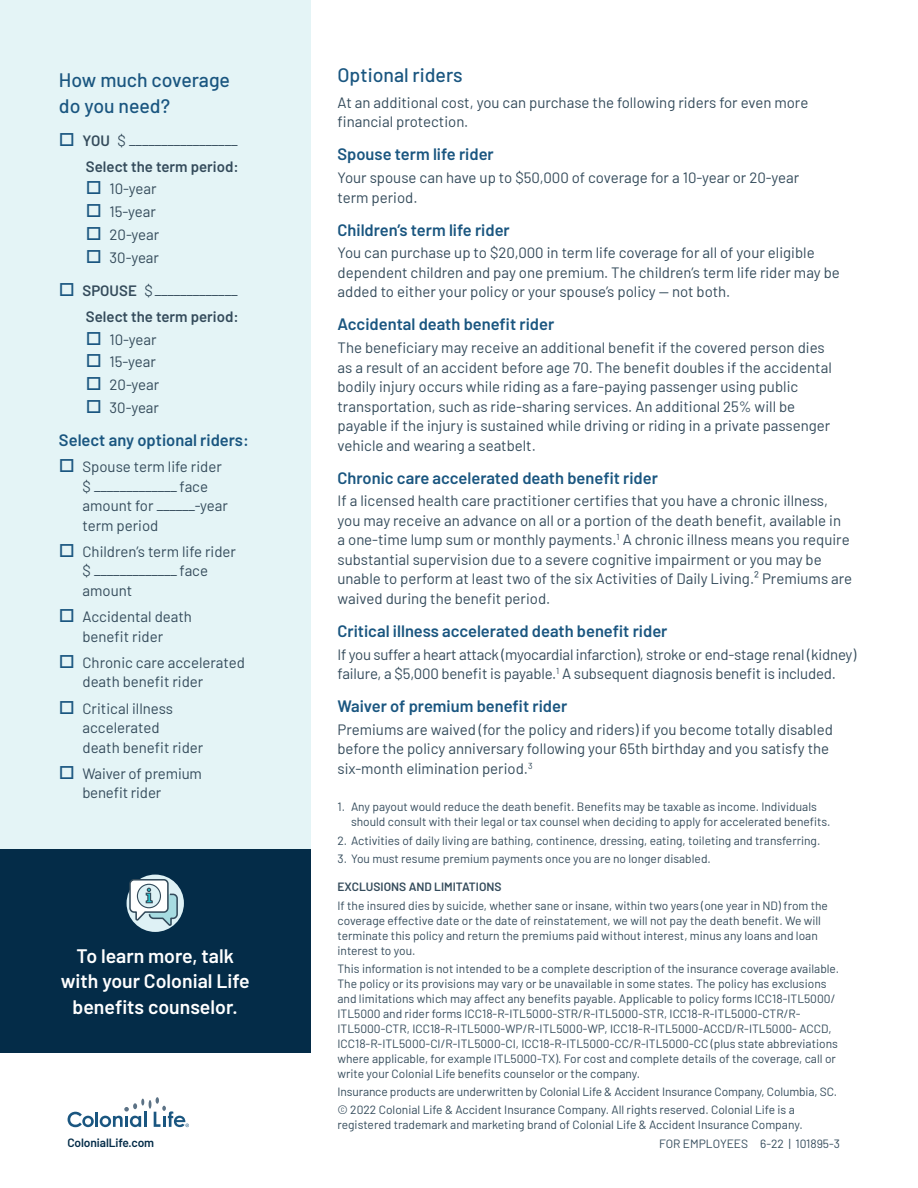
<style>
.page{position:relative;width:918px;height:1188px;background:#fff}
.page>*{position:absolute;margin:0;border:0;box-sizing:border-box;transform-origin:0 0}
.Call_out_Quote_-_Med{font:600 19.5px/25.5px "Barlow";color:#fff;text-align:center}
.H3__Head{font:500 19.5px/25.5px "Barlow";color:#1a5680}
.H4__Subhead{font:600 16.5px "Barlow";color:#1a5680}
.Body_-_Medium_-_10_1{font:15px/19.5px "Barlow";color:#344b5b}
.Body{font:15px "Barlow";color:#344b5b}
.Body-2{font:600 15px "Barlow";color:#344b5b}
.disclosure_copyright{font:12px/15px "Barlow";color:#344b5b}
.disclosure_copyright-2{font:600 12px "Barlow";color:#344b5b}
.com{font:600 12px "Barlow";letter-spacing:-.01em;color:#042c48}
.s1{color:#1a5680}
.s2{font-weight:600}
</style>
<div class="page">
<div style="left:0;top:0;width:310px;height:850px;background:#e4f4f6"></div>
<div style="left:0;top:850px;width:310px;height:203px;background:#042c48"></div>
<svg style="left:68px;top:1112px;width:26px;height:15px"></svg>
<hr style="left:95px;top:1112px;width:3px;height:15px;background:#1a5680">
<svg style="left:100px;top:1097px;width:89px;height:30px"></svg>
<div style="left:127px;top:875px;width:57px;height:57px;background:#def1f5;border-radius:50%"></div>
<svg style="left:128px;top:878px;width:51px;height:50px"></svg>
<p class="H3__Head" style="left:59px;top:66px;width:173px">How much coverage do you need?</p>
<p class="Body" style="left:59px;top:129px;width:180px"><span class="s1">□</span> <span class="s2">YOU</span> $ _________________</p>
<p class="Body-2" style="left:86px;top:155px;width:154px">Select the term period:</p>
<p class="Body_-_Medium_-_10_1" style="left:86px;top:178px;width:72px"><span class="s1">□</span> 10-year</p>
<p class="Body_-_Medium_-_10_1" style="left:86px;top:201px;width:71px"><span class="s1">□</span> 15-year</p>
<p class="Body_-_Medium_-_10_1" style="left:86px;top:224px;width:75px"><span class="s1">□</span> 20-year</p>
<p class="Body_-_Medium_-_10_1" style="left:86px;top:246px;width:75px"><span class="s1">□</span> 30-year</p>
<p class="Body" style="left:59px;top:279px;width:180px"><span class="s1">□</span> <span class="s2">SPOUSE</span> $ _____________</p>
<p class="Body-2" style="left:86px;top:306px;width:154px">Select the term period:</p>
<p class="Body_-_Medium_-_10_1" style="left:86px;top:328px;width:72px"><span class="s1">□</span> 10-year</p>
<p class="Body_-_Medium_-_10_1" style="left:86px;top:351px;width:71px"><span class="s1">□</span> 15-year</p>
<p class="Body_-_Medium_-_10_1" style="left:86px;top:374px;width:75px"><span class="s1">□</span> 20-year</p>
<p class="Body_-_Medium_-_10_1" style="left:86px;top:397px;width:75px"><span class="s1">□</span> 30-year</p>
<p class="H4__Subhead" style="left:59px;top:428px;width:191px">Select any optional riders:</p>
<p class="Body_-_Medium_-_10_1" style="left:83px;top:456px;width:147px;text-indent:-24px"><span class="s1">□</span> Spouse term life rider $ _____________ face amount for ______-year term period</p>
<p class="Body_-_Medium_-_10_1" style="left:83px;top:541px;width:155px;text-indent:-24px"><span class="s1">□</span> Children’s term life rider $ _____________ face amount</p>
<p class="Body_-_Medium_-_10_1" style="left:59px;top:606px;width:134px;text-align:center"><span class="s1">□</span> Accidental death benefit rider</p>
<p class="Body_-_Medium_-_10_1" style="left:83px;top:652px;width:164px;text-indent:-24px"><span class="s1">□</span> Chronic care accelerated death benefit rider</p>
<p class="Body_-_Medium_-_10_1" style="left:83px;top:697px;width:122px;text-indent:-24px"><span class="s1">□</span> Critical illness accelerated<br>death benefit rider</p>
<p class="Body_-_Medium_-_10_1" style="left:82px;top:763px;width:121px;text-indent:-23px"><span class="s1">□</span> Waiver of premium benefit rider</p>
<p class="Call_out_Quote_-_Med" style="left:61px;top:941px;width:191px">To learn more, talk with your Colonial Life benefits counselor.</p>
<p class="H3__Head" style="left:338px;top:60px;width:127px">Optional riders</p>
<p class="Body_-_Medium_-_10_1" style="left:338px;top:92px;width:472px">At an additional cost, you can purchase the following riders for even more financial protection.</p>
<p class="H4__Subhead" style="left:338px;top:142px;width:158px">Spouse term life rider</p>
<p class="Body_-_Medium_-_10_1" style="left:338px;top:167px;width:463px">Your spouse can have up to $50,000 of coverage for a 10-year or 20-year term period.</p>
<p class="H4__Subhead" style="left:338px;top:218px;width:174px">Children’s term life rider</p>
<p class="Body_-_Medium_-_10_1" style="left:338px;top:242px;width:504px">You can purchase up to $20,000 in term life coverage for all of your eligible dependent children and pay one premium. The children’s term life rider may be added to either your policy or your spouse’s policy — not both.</p>
<p class="H4__Subhead" style="left:338px;top:312px;width:218px">Accidental death benefit rider</p>
<p class="Body_-_Medium_-_10_1" style="left:338px;top:337px;width:496px">The beneficiary may receive an additional benefit if the covered person dies as a result of an accident before age 70. The benefit doubles if the accidental bodily injury occurs while riding as a fare-paying passenger using public transportation, such as ride-sharing services. An additional 25% will be payable if the injury is sustained while driving or riding in a private passenger vehicle and wearing a seatbelt.</p>
<p class="H4__Subhead" style="left:338px;top:466px;width:322px">Chronic care accelerated death benefit rider</p>
<p class="Body_-_Medium_-_10_1" style="left:337px;top:490px;width:516px">If a licensed health care practitioner certifies that you have a chronic illness, you may receive an advance on all or a portion of the death benefit, available in a one-time lump sum or monthly payments.<sup>1</sup> A chronic illness means you require substantial supervision due to a severe cognitive impairment or you may be unable to perform at least two of the six Activities of Daily Living.² Premiums are waived during the benefit period.</p>
<p class="H4__Subhead" style="left:338px;top:619px;width:332px">Critical illness accelerated death benefit rider</p>
<p class="Body_-_Medium_-_10_1" style="left:338px;top:643px;width:520px">If you suffer a heart attack (myocardial infarction), stroke or end-stage renal (kidney) failure, a $5,000 benefit is payable.<sup>1</sup> A subsequent diagnosis benefit is included.</p>
<p class="H4__Subhead" style="left:338px;top:694px;width:231px">Waiver of premium benefit rider</p>
<p class="Body_-_Medium_-_10_1" style="left:338px;top:718px;width:497px">Premiums are waived (for the policy and riders) if you become totally disabled before the policy anniversary following your 65th birthday and you satisfy the six-month elimination period.<sup>3</sup></p>
<p class="disclosure_copyright" style="left:351px;top:799px;width:481px;text-indent:-14px">1. Any payout would reduce the death benefit. Benefits may be taxable as income. Individuals should consult with their legal or tax counsel when deciding to apply for accelerated benefits.</p>
<p class="disclosure_copyright" style="left:338px;top:832px;width:484px">2. Activities of daily living are bathing, continence, dressing, eating, toileting and transferring.</p>
<p class="disclosure_copyright" style="left:338px;top:850px;width:375px">3. You must resume premium payments once you are no longer disabled.</p>
<p class="disclosure_copyright-2" style="left:338px;top:878px;width:166px">EXCLUSIONS AND LIMITATIONS</p>
<p class="disclosure_copyright" style="left:338px;top:897px;width:492px">If the insured dies by suicide, whether sane or insane, within two years (one year in ND) from the coverage effective date or the date of reinstatement, we will not pay the death benefit. We will terminate this policy and return the premiums paid without interest, minus any loans and loan interest to you.</p>
<p class="disclosure_copyright" style="left:338px;top:960px;width:503px">This information is not intended to be a complete description of the insurance coverage available.<br>The policy or its provisions may vary or be unavailable in some states. The policy has exclusions and limitations which may affect any benefits payable. Applicable to policy forms ICC18-ITL5000/ ITL5000 and rider forms ICC18-R-ITL5000-STR/R-ITL5000-STR, ICC18-R-ITL5000-CTR/R-ITL5000-CTR, ICC18-R-ITL5000-WP/R-ITL5000-WP, ICC18-R-ITL5000-ACCD/R-ITL5000- ACCD, ICC18-R-ITL5000-CI/R-ITL5000-CI, ICC18-R-ITL5000-CC/R-ITL5000-CC (plus state abbreviations where applicable, for example ITL5000-TX). For cost and complete details of the coverage, call or write your Colonial Life benefits counselor or the company.</p>
<p class="disclosure_copyright" style="left:338px;top:1083px;width:501px">Insurance products are underwritten by Colonial Life &amp; Accident Insurance Company, Columbia, SC.</p>
<p class="disclosure_copyright" style="left:338px;top:1102px;width:467px">© 2022 Colonial Life &amp; Accident Insurance Company. All rights reserved. Colonial Life is a registered trademark and marketing brand of Colonial Life &amp; Accident Insurance Company.</p>
<p class="com" style="left:68px;top:1134px;width:88px">ColonialLife.com</p>
<p class="disclosure_copyright" style="left:659px;top:1135px;width:182px">FOR EMPLOYEES 6-22 | 101895-3</p>
</div>
